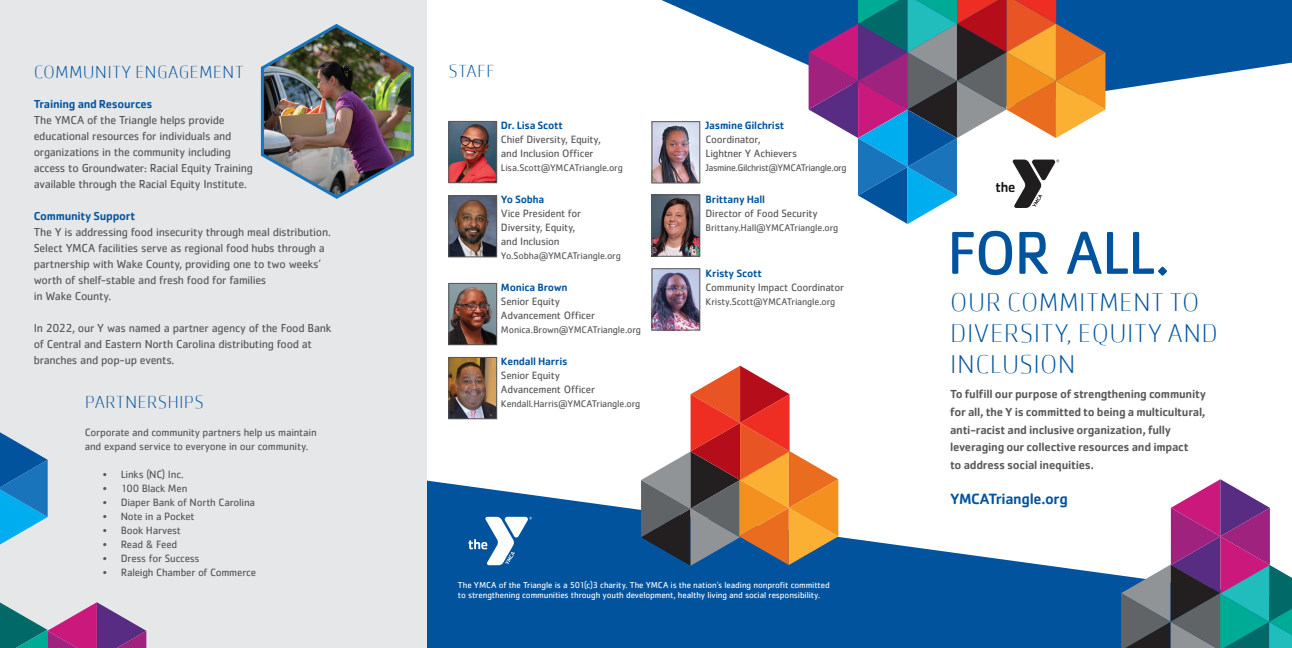
<style>
.page{position:relative;width:1292px;height:648px;background:#fff}
.page>*{position:absolute;margin:0;border:0;box-sizing:border-box;transform-origin:0 0}
.t1{font:62.7px "Cachet Std";letter-spacing:-.035em;color:#01539e}
.t2{font:200 26.5px/30.9px "Cachet Pro";letter-spacing:.045em;color:#01539e}
.t3{font:200 18px "Cachet Pro";letter-spacing:.045em;color:#01539e}
.t4{font:500 15.4px "Cachet Std";letter-spacing:-.025em;color:#01539e}
.t5{font:500 12.1px/17.6px "Cachet Std";letter-spacing:-.02em;color:#57585a}
.t6{font:12px/16px "Cachet Std";letter-spacing:-.025em;color:#57585a}
.t7{font:500 12px "Cachet Std";letter-spacing:-.02em;color:#01539e}
.t8{font:11px/14px "Cachet Std";letter-spacing:-.02em;color:#57585a}
.t9{font:500 11px "Cachet Std";letter-spacing:-.015em;color:#01539e}
.t10{font:10px "Cachet Std";letter-spacing:-.015em;color:#57585a}
.t11{font:10px "Cachet Std";letter-spacing:-.04em;color:#57585a}
.t12{font:9px/10.8px "Cachet Std";letter-spacing:-.01em;color:#fff}
.t13{font:6px/7.2px "Cachet Std";letter-spacing:.005em;color:#fff}
</style>
<div class="page">
<svg style="left:661px;top:0;width:631px;height:110px;fill:#01539e"></svg>
<svg style="left:808px;top:0;width:297px;height:224px"></svg>
<img style="left:450px;top:123px;width:45px;height:58px">
<div style="left:448px;top:121px;width:49px;height:62px;border:1px solid #57585a"></div>
<img style="left:653px;top:123px;width:45px;height:58px">
<div style="left:651px;top:121px;width:49px;height:62px;border:1px solid #57585a"></div>
<img style="left:450px;top:197px;width:45px;height:58px">
<div style="left:448px;top:195px;width:49px;height:62px;border:1px solid #57585a"></div>
<img style="left:450px;top:285px;width:45px;height:58px">
<div style="left:448px;top:283px;width:49px;height:62px;border:1px solid #57585a"></div>
<img style="left:653px;top:197px;width:45px;height:58px">
<div style="left:651px;top:195px;width:49px;height:62px;border:1px solid #57585a"></div>
<img style="left:450px;top:359px;width:45px;height:58px">
<div style="left:448px;top:357px;width:49px;height:62px;border:1px solid #57585a"></div>
<img style="left:653px;top:270px;width:45px;height:58px">
<div style="left:651px;top:268px;width:49px;height:62px;border:1px solid #57585a"></div>
<svg style="left:426px;top:479px;width:695px;height:169px;fill:#01539e"></svg>
<div style="left:0;top:0;width:426px;height:648px;background:#e6e7e9"></div>
<svg style="left:0;top:602px;width:146px;height:46px"></svg>
<svg style="left:0;top:432px;width:48px;height:113px"></svg>
<svg style="left:1121px;top:479px;width:171px;height:169px"></svg>
<svg style="left:641px;top:366px;width:197px;height:200px"></svg>
<svg style="left:468px;top:501px;width:81px;height:64px"></svg>
<img style="left:260px;top:24px;width:154px;height:175px">
<p class="t3" style="left:34px;top:62px;width:210px">COMMUNITY ENGAGEMENT</p>
<p class="t3" style="left:449px;top:61px;width:47px">STAFF</p>
<p class="t7" style="left:34px;top:97px;width:120px">Training and Resources</p>
<p class="t6" style="left:34px;top:112px;width:221px">The YMCA of the Triangle helps provide educational resources for individuals and organizations in the community including access to Groundwater: Racial Equity Training available through the Racial Equity Institute.</p>
<p class="t7" style="left:34px;top:209px;width:103px">Community Support</p>
<p class="t6" style="left:34px;top:224px;width:299px">The Y is addressing food insecurity through meal distribution.<br>Select YMCA facilities serve as regional food hubs through a partnership with Wake County, providing one to two weeks’ worth of shelf-stable and fresh food for families<br>in Wake County.</p>
<p class="t6" style="left:34px;top:320px;width:299px">In 2022, our Y was named a partner agency of the Food Bank of Central and Eastern North Carolina distributing food at branches and pop-up events.</p>
<p class="t3" style="left:85px;top:392px;width:120px">PARTNERSHIPS</p>
<p class="t8" style="left:85px;top:426px;width:233px">Corporate and community partners help us maintain and expand service to everyone in our community.</p>
<p class="t8" style="left:103px;top:468px;width:82px">• Links (NC) Inc.</p>
<p class="t8" style="left:103px;top:482px;width:86px">• 100 Black Men</p>
<p class="t8" style="left:103px;top:496px;width:154px">• Diaper Bank of North Carolina</p>
<p class="t8" style="left:103px;top:510px;width:93px">• Note in a Pocket</p>
<p class="t8" style="left:103px;top:524px;width:80px">• Book Harvest</p>
<p class="t8" style="left:103px;top:538px;width:76px">• Read &amp; Feed</p>
<p class="t8" style="left:103px;top:552px;width:98px">• Dress for Success</p>
<p class="t8" style="left:103px;top:566px;width:155px">• Raleigh Chamber of Commerce</p>
<p class="t12" style="left:458px;top:579px;width:373px">The YMCA of the Triangle is a 501(c)3 charity. The YMCA is the nation’s leading nonprofit committed to strengthening communities through youth development, healthy living and social responsibility.</p>
<p class="t9" style="left:705px;top:119px;width:80px">Jasmine Gilchrist</p>
<p class="t8" style="left:705px;top:132px;width:93px">Coordinator,<br>Lightner Y Achievers</p>
<p class="t11" style="left:705px;top:162px;width:143px">Jasmine.Gilchrist@YMCATriangle.org</p>
<p class="t9" style="left:705px;top:193px;width:61px">Brittany Hall</p>
<p class="t8" style="left:705px;top:206px;width:114px">Director of Food Security</p>
<p class="t10" style="left:705px;top:222px;width:134px">Brittany.Hall@YMCATriangle.org</p>
<p class="t9" style="left:705px;top:267px;width:58px">Kristy Scott</p>
<p class="t8" style="left:705px;top:280px;width:140px">Community Impact Coordinator</p>
<p class="t10" style="left:705px;top:296px;width:131px">Kristy.Scott@YMCATriangle.org</p>
<p class="t9" style="left:501px;top:119px;width:64px">Dr. Lisa Scott</p>
<p class="t8" style="left:501px;top:132px;width:101px">Chief Diversity, Equity, and Inclusion Officer</p>
<p class="t10" style="left:501px;top:162px;width:123px">Lisa.Scott@YMCATriangle.org</p>
<p class="t9" style="left:501px;top:193px;width:45px">Yo Sobha</p>
<p class="t8" style="left:501px;top:206px;width:82px">Vice President for<br>Diversity, Equity, and Inclusion</p>
<p class="t10" style="left:501px;top:250px;width:121px">Yo.Sobha@YMCATriangle.org</p>
<p class="t9" style="left:501px;top:281px;width:68px">Monica Brown</p>
<p class="t8" style="left:501px;top:294px;width:96px">Senior Equity<br>Advancement Officer</p>
<p class="t10" style="left:501px;top:324px;width:142px">Monica.Brown@YMCATriangle.org</p>
<p class="t9" style="left:501px;top:355px;width:68px">Kendall Harris</p>
<p class="t8" style="left:501px;top:368px;width:96px">Senior Equity<br>Advancement Officer</p>
<p class="t10" style="left:501px;top:398px;width:141px">Kendall.Harris@YMCATriangle.org</p>
<p class="t13" style="left:507px;top:583px;width:262px">YMCA of the Triangle is a 501(c)3 charity and one of the largest philanthropic organizations in the area dedicated to youth development, healthy living and social responsibility.</p>
<p class="t1" style="left:946px;top:216px;width:225px">FOR ALL.</p>
<p class="t2" style="left:950px;top:287px;width:268px">OUR COMMITMENT TO<br>DIVERSITY, EQUITY AND<br>INCLUSION</p>
<p class="t5" style="left:950px;top:385px;width:257px">To fulfill our purpose of strengthening community for all, the Y is committed to being a multicultural, anti-racist and inclusive organization, fully leveraging our collective resources and impact<br>to address social inequities.</p>
<p class="t4" style="left:950px;top:489px;width:119px">YMCATriangle.org</p>
</div>
